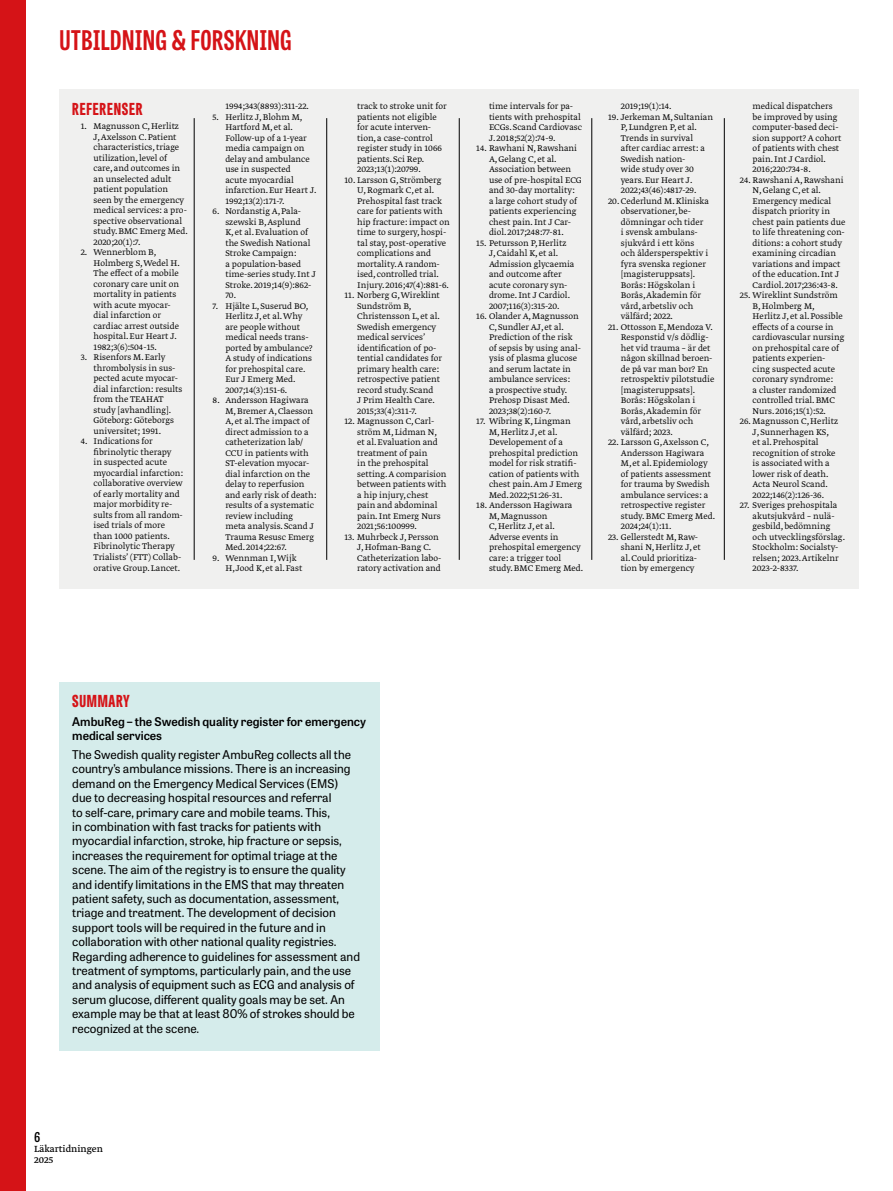
<style>
.page{position:relative;width:893px;height:1191px;background:#fff}
.page>*{position:absolute;margin:0;border:0;box-sizing:border-box;transform-origin:0 0}
.t1{font:700 27px "Tablet Gothic Compressed";letter-spacing:.02em;color:#d51317}
.t2{font:800 16.5px "Tablet Gothic Compressed";letter-spacing:.045em;color:#d51317}
.t3{font:600 13.5px "Tablet Gothic Condensed";color:#000}
.t4{font:12px/14.4px "Tablet Gothic";color:#000}
.t5{font:600 12px/14.4px "Tablet Gothic";color:#000}
.t6{font:10.5px/10.5px "Greta Text Pro";color:#000}
.t7{font:9.75px/10.5px "Greta Text Pro Light Min";color:#000}
</style>
<div class="page">
<div style="left:0;top:0;width:26px;height:1191px;background:#d51317"></div>
<div style="left:60px;top:682px;width:320px;height:368px;background:#d5eceb"></div>
<div style="left:60px;top:89px;width:799px;height:499px;background:#f0f0ef"></div>
<hr style="left:194px;top:118px;width:1px;height:442px;background:#000">
<hr style="left:459px;top:118px;width:1px;height:442px;background:#000">
<hr style="left:326px;top:118px;width:1px;height:442px;background:#000">
<hr style="left:591px;top:118px;width:1px;height:442px;background:#000">
<hr style="left:724px;top:118px;width:1px;height:442px;background:#000">
<h1 class="t1" style="left:60px;top:22px;width:234px">UTBILDNING &amp; FORSKNING</h1>
<h2 class="t2" style="left:72px;top:97px;width:72px">REFERENSER</h2>
<p class="t7" style="left:94px;top:122px;width:96px;text-indent:-13px">1. Magnusson C, Herlitz<br>J, Axelsson C. Patient characteristics, triage utilization, level of care, and outcomes in an unselected adult patient population seen by the emergency medical services: a pro&shy;spective observational study. BMC Emerg Med.<br>2020;20(1):7.</p>
<p class="t7" style="left:94px;top:248px;width:88px;text-indent:-13px">2. Wennerblom B,<br>Holmberg S, Wedel H.<br>The effect of a mobile coronary care unit on mortality in patients with acute myocar&shy;dial infarction or cardiac arrest outside hospital. Eur Heart J.<br>1982;3(6):504-15.</p>
<p class="t7" style="left:94px;top:353px;width:90px;text-indent:-13px">3. Risenfors M. Early thrombolysis in sus&shy;pected acute myocar&shy;dial infarction: results from the TEAHAT study [avhandling].<br>Göteborg: Göteborgs universitet; 1991.</p>
<p class="t7" style="left:94px;top:437px;width:91px;text-indent:-13px">4. Indications for fibrinolytic therapy<br>in suspected acute myocardial infarction: collaborative overview of early mortality and major morbidity re&shy;sults from all random&shy;ised trials of more than 1000 patients.<br>Fibrinolytic Therapy<br>Trialists’ (FTT) Collab&shy;orative Group. Lancet.</p>
<p class="t7" style="left:225px;top:101px;width:85px">1994;343(8893):311-22.</p>
<p class="t7" style="left:225px;top:112px;width:93px;text-indent:-13px">5. Herlitz J, Blohm M,<br>Hartford M, et al.<br>Follow-up of a 1-year media campaign on delay and ambulance use in suspected<br>acute myocardial infarction. Eur Heart J.<br>1992;13(2):171-7.</p>
<p class="t7" style="left:225px;top:206px;width:92px;text-indent:-13px">6. Nordanstig A, Pala&shy;szewski B, Asplund<br>K, et al. Evaluation of the Swedish National<br>Stroke Campaign:<br>a population-based time-series study. Int J<br>Stroke. 2019;14(9):862-<br>70.</p>
<p class="t7" style="left:225px;top:301px;width:88px;text-indent:-13px">7. Hjälte L, Suserud BO,<br>Herlitz J, et al. Why are people without medical needs trans&shy;ported by ambulance?<br>A study of indications for prehospital care.<br>Eur J Emerg Med.<br>2007;14(3):151-6.</p>
<p class="t7" style="left:225px;top:395px;width:92px;text-indent:-13px">8. Andersson Hagiwara<br>M, Bremer A, Claesson<br>A, et al. The impact of direct admission to a catheterization lab/<br>CCU in patients with<br>ST-elevation myocar&shy;dial infarction on the delay to reperfusion and early risk of death: results of a systematic review including<br>meta analysis. Scand J<br>Trauma Resusc Emerg<br>Med. 2014;22:67.</p>
<p class="t7" style="left:225px;top:553px;width:78px;text-indent:-13px">9. Wennman I, Wijk<br>H, Jood K, et al. Fast</p>
<p class="t7" style="left:357px;top:101px;width:91px">track to stroke unit for patients not eligible for acute interven&shy;tion, a case-control register study in 1066 patients. Sci Rep.<br>2023;13(1):20799.</p>
<p class="t7" style="left:357px;top:175px;width:94px;text-indent:-13px">10. Larsson G, Strömberg<br>U, Rogmark C, et al.<br>Prehospital fast track care for patients with hip fracture: impact on time to surgery, hospi&shy;tal stay, post-operative complications and mortality. A random&shy;ised, controlled trial.<br>Injury. 2016;47(4):881-6.</p>
<p class="t7" style="left:357px;top:290px;width:86px;text-indent:-13px">11. Norberg G, Wireklint<br>Sundström B,<br>Christensson L, et al.<br>Swedish emergency medical services’ identification of po&shy;tential candidates for primary health care: retrospective patient record study. Scand<br>J Prim Health Care.<br>2015;33(4):311-7.</p>
<p class="t7" style="left:357px;top:416px;width:91px;text-indent:-13px">12. Magnusson C, Carl&shy;ström M, Lidman N, et al. Evaluation and treatment of pain<br>in the prehospital setting. A comparision between patients with a hip injury, chest pain and abdominal pain. Int Emerg Nurs<br>2021;56:100999.</p>
<p class="t7" style="left:357px;top:532px;width:86px;text-indent:-13px">13. Muhrbeck J, Persson<br>J, Hofman-Bang C.<br>Catheterization labo&shy;ratory activation and</p>
<p class="t7" style="left:489px;top:101px;width:94px">time intervals for pa&shy;tients with prehospital<br>ECGs. Scand Cardiovasc<br>J. 2018;52(2):74-9.</p>
<p class="t7" style="left:489px;top:143px;width:94px;text-indent:-13px">14. Rawhani N, Rawshani<br>A, Gelang C, et al.<br>Association between use of pre-hospital ECG and 30-day mortality: a large cohort study of patients experiencing chest pain. Int J Car&shy;diol. 2017;248:77-81.</p>
<p class="t7" style="left:489px;top:238px;width:87px;text-indent:-13px">15. Petursson P, Herlitz<br>J, Caidahl K, et al.<br>Admission glycaemia and outcome after acute coronary syn&shy;drome. Int J Cardiol.<br>2007;116(3):315-20.</p>
<p class="t7" style="left:489px;top:311px;width:92px;text-indent:-13px">16. Olander A, Magnusson<br>C, Sundler AJ, et al.<br>Prediction of the risk of sepsis by using anal&shy;ysis of plasma glucose and serum lactate in ambulance services:<br>a prospective study.<br>Prehosp Disast Med.<br>2023;38(2):160-7.</p>
<p class="t7" style="left:489px;top:416px;width:95px;text-indent:-13px">17. Wibring K, Lingman<br>M, Herlitz J, et al.<br>Developement of a prehospital prediction model for risk stratifi&shy;cation of patients with chest pain. Am J Emerg<br>Med. 2022;51:26-31.</p>
<p class="t7" style="left:489px;top:500px;width:96px;text-indent:-13px">18. Andersson Hagiwara<br>M, Magnusson<br>C, Herlitz J, et al.<br>Adverse events in prehospital emergency care: a trigger tool study. BMC Emerg Med.</p>
<p class="t7" style="left:621px;top:101px;width:52px">2019;19(1):14.</p>
<p class="t7" style="left:621px;top:112px;width:94px;text-indent:-13px">19. Jerkeman M, Sultanian<br>P, Lundgren P, et al.<br>Trends in survival after cardiac arrest: a<br>Swedish nation-<br>wide study over 30 years. Eur Heart J.<br>2022;43(46):4817-29.</p>
<p class="t7" style="left:621px;top:196px;width:90px;text-indent:-13px">20. Cederlund M. Kliniska observationer, be&shy;dömningar och tider<br>i svensk ambulans&shy;sjukvård i ett köns och åldersperspektiv i fyra svenska regioner [magisteruppsats].<br>Borås: Högskolan i<br>Borås, Akademin för vård, arbetsliv och välfärd; 2022.</p>
<p class="t7" style="left:621px;top:322px;width:95px;text-indent:-13px">21. Ottosson E, Mendoza V.<br>Responstid v/s dödlig&shy;het vid trauma – är det någon skillnad beroen&shy;de på var man bor? En retrospektiv pilotstudie [magisteruppsats].<br>Borås: Högskolan i<br>Borås, Akademin för vård, arbetsliv och välfärd; 2023.</p>
<p class="t7" style="left:621px;top:437px;width:96px;text-indent:-13px">22. Larsson G, Axelsson C,<br>Andersson Hagiwara<br>M, et al. Epidemiology of patients assessment for trauma by Swedish ambulance services: a retrospective register study. BMC Emerg Med.<br>2024;24(1):11.</p>
<p class="t7" style="left:621px;top:532px;width:81px;text-indent:-13px">23. Gellerstedt M, Raw&shy;shani N, Herlitz J, et al. Could prioritiza&shy;tion by emergency</p>
<p class="t7" style="left:753px;top:101px;width:90px">medical dispatchers be improved by using computer-based deci&shy;sion support? A cohort of patients with chest pain. Int J Cardiol.<br>2016;220:734-8.</p>
<p class="t7" style="left:753px;top:175px;width:94px;text-indent:-13px">24. Rawshani A, Rawshani<br>N, Gelang C, et al.<br>Emergency medical dispatch priority in chest pain patients due to life threatening con&shy;ditions: a cohort study examining circadian variations and impact of the education. Int J<br>Cardiol. 2017;236:43-8.</p>
<p class="t7" style="left:753px;top:290px;width:93px;text-indent:-13px">25. Wireklint Sundström<br>B, Holmberg M,<br>Herlitz J, et al. Possible effects of a course in cardiovascular nursing on prehospital care of patients experien&shy;cing suspected acute coronary syndrome:<br>a cluster randomized controlled trial. BMC<br>Nurs. 2016;15(1):52.</p>
<p class="t7" style="left:753px;top:416px;width:87px;text-indent:-13px">26. Magnusson C, Herlitz<br>J, Sunnerhagen KS, et al. Prehospital recognition of stroke is associated with a lower risk of death.<br>Acta Neurol Scand.<br>2022;146(2):126-36.</p>
<p class="t7" style="left:753px;top:500px;width:94px;text-indent:-13px">27. Sveriges prehospitala akutsjukvård – nulä&shy;gesbild, bedömning och utvecklingsförslag.<br>Stockholm: Socialsty&shy;relsen; 2023. Artikelnr<br>2023-2-8337.</p>
<h2 class="t2" style="left:72px;top:689px;width:59px">SUMMARY</h2>
<p class="t5" style="left:72px;top:714px;width:295px">AmbuReg – the Swedish quality register for emergency medical services</p>
<p class="t4" style="left:72px;top:747px;width:289px">The Swedish quality register AmbuReg collects all the country’s ambulance missions. There is an increasing demand on the Emergency Medical Services (EMS) due to decreasing hospital resources and referral<br>to self-care, primary care and mobile teams. This,<br>in combination with fast tracks for patients with myocardial infarction, stroke, hip fracture or sepsis, increases the requirement for optimal triage at the scene. The aim of the registry is to ensure the quality and identify limitations in the EMS that may threaten patient safety, such as documentation, assessment, triage and treatment. The development of decision support tools will be required in the future and in collaboration with other national quality registries.<br>Regarding adherence to guidelines for assessment and treatment of symptoms, particularly pain, and the use and analysis of equipment such as ECG and analysis of serum glucose, different quality goals may be set. An example may be that at least 80% of strokes should be recognized at the scene.</p>
<h3 class="t3" style="left:34px;top:1127px;width:8px">6</h3>
<p class="t6" style="left:34px;top:1144px;width:70px">Läkartidningen<br>2025</p>
</div>
